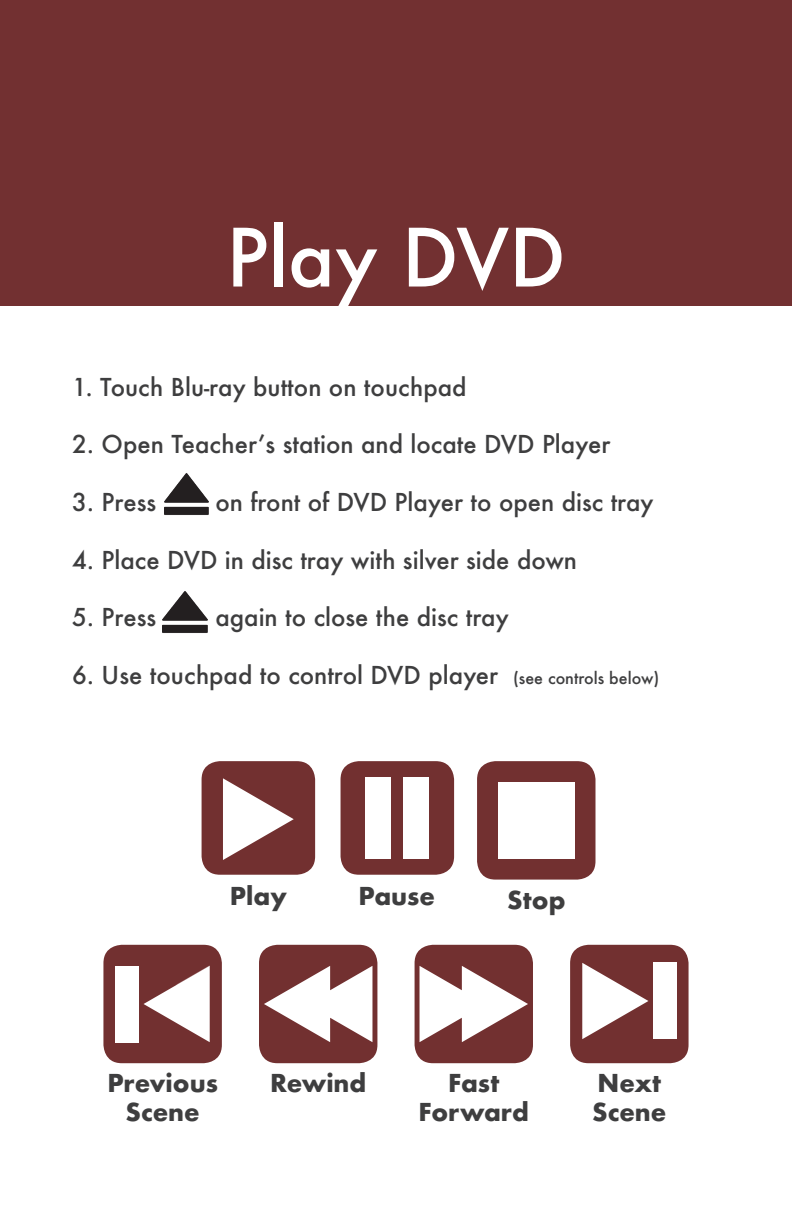
<style>
.page{position:relative;width:792px;height:1224px;background:#fff}
.page>*{position:absolute;margin:0;border:0;box-sizing:border-box;transform-origin:0 0}
.t1{font:500 78px "Futura";color:#fff}
.t2{font:500 24px "Futura";color:#3e3e3f}
.t3{font:700 24px "Futura";color:#3e3e3f}
.s1{font-size:16px}
</style>
<div class="page">
<div style="left:0;top:0;width:792px;height:305px;background:#723031"></div>
<div style="left:199px;top:758px;width:119px;height:119px;background:#723030;border-radius:21px"></div>
<div style="left:196px;top:756px;width:125px;height:124px;border:5px solid #fff;border-radius:21px"></div>
<svg style="left:223px;top:778px;width:71px;height:82px"></svg>
<div style="left:338px;top:758px;width:119px;height:119px;background:#723030;border-radius:21px"></div>
<div style="left:335px;top:756px;width:125px;height:124px;border:5px solid #fff;border-radius:21px"></div>
<div style="left:366px;top:777px;width:25px;height:82px;background:#fff"></div>
<div style="left:404px;top:777px;width:25px;height:82px;background:#fff"></div>
<div style="left:474px;top:758px;width:124px;height:124px;background:#723030;border-radius:21px"></div>
<div style="left:472px;top:756px;width:129px;height:129px;border:5px solid #fff;border-radius:21px"></div>
<div style="left:498px;top:782px;width:76px;height:77px;background:#fff"></div>
<div style="left:412px;top:942px;width:124px;height:124px;background:#723030;border-radius:21px"></div>
<div style="left:409px;top:939px;width:129px;height:130px;border:5px solid #fff;border-radius:21px"></div>
<svg style="left:420px;top:966px;width:108px;height:76px"></svg>
<div style="left:567px;top:942px;width:124px;height:124px;background:#723030;border-radius:21px"></div>
<div style="left:565px;top:939px;width:129px;height:130px;border:5px solid #fff;border-radius:21px"></div>
<svg style="left:582px;top:963px;width:66px;height:76px"></svg>
<div style="left:653px;top:963px;width:23px;height:76px;background:#fff"></div>
<div style="left:101px;top:942px;width:124px;height:124px;background:#723030;border-radius:21px"></div>
<div style="left:98px;top:939px;width:129px;height:130px;border:5px solid #fff;border-radius:21px"></div>
<svg style="left:144px;top:966px;width:66px;height:76px"></svg>
<div style="left:116px;top:966px;width:23px;height:76px;background:#fff"></div>
<div style="left:256px;top:942px;width:124px;height:124px;background:#723030;border-radius:21px"></div>
<div style="left:254px;top:939px;width:129px;height:130px;border:5px solid #fff;border-radius:21px"></div>
<svg style="left:264px;top:966px;width:108px;height:76px"></svg>
<img style="left:164px;top:473px;width:45px;height:42px">
<img style="left:163px;top:591px;width:44px;height:42px">
<p class="t1" style="left:226px;top:204px;width:341px">Play DVD</p>
<p class="t2" style="left:72px;top:370px;width:396px">1. Touch Blu-ray button on touchpad</p>
<p class="t2" style="left:72px;top:428px;width:540px">2. Open Teacher’s station and locate DVD Player</p>
<p class="t2" style="left:72px;top:486px;width:86px">3. Press</p>
<p class="t2" style="left:216px;top:486px;width:440px">on front of DVD Player to open disc tray</p>
<p class="t2" style="left:72px;top:543px;width:507px">4. Place DVD in disc tray with silver side down</p>
<p class="t2" style="left:72px;top:601px;width:86px">5. Press</p>
<p class="t2" style="left:216px;top:601px;width:295px">again to close the disc tray</p>
<p class="t2" style="left:72px;top:658px;width:589px">6. Use touchpad to control DVD player <span class="s1">(see controls below)</span></p>
<p class="t3" style="left:230px;top:878px;width:59px">Play</p>
<p class="t3" style="left:358px;top:878px;width:78px">Pause</p>
<p class="t3" style="left:507px;top:882px;width:60px">Stop</p>
<p class="t3" style="left:107px;top:1066px;width:112px">Previous</p>
<p class="t3" style="left:126px;top:1094px;width:76px">Scene</p>
<p class="t3" style="left:270px;top:1065px;width:98px">Rewind</p>
<p class="t3" style="left:448px;top:1066px;width:53px">Fast</p>
<p class="t3" style="left:418px;top:1094px;width:112px">Forward</p>
<p class="t3" style="left:597px;top:1066px;width:65px">Next</p>
<p class="t3" style="left:592px;top:1094px;width:76px">Scene</p>
</div>
